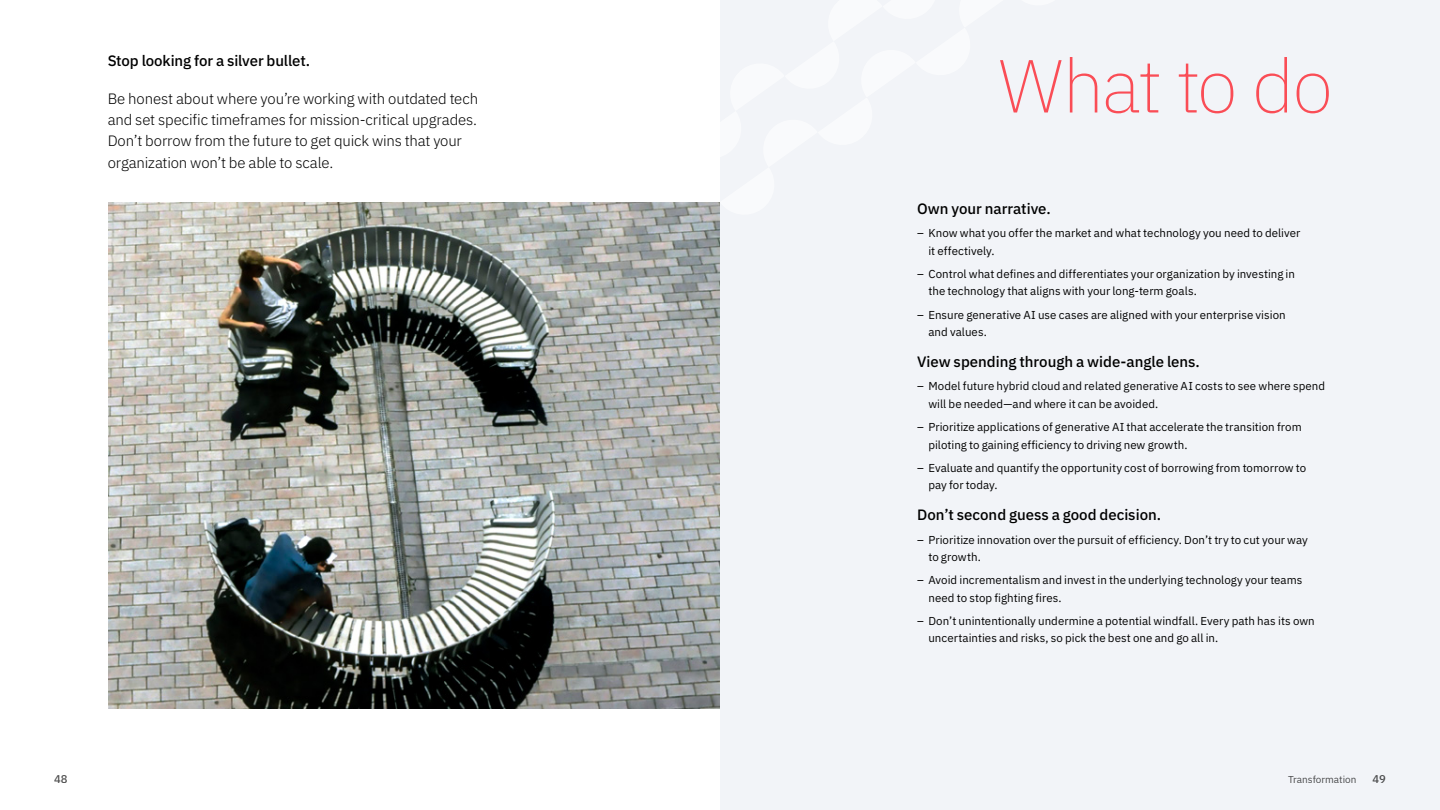
<style>
.page{position:relative;width:1440px;height:810px;background:#fff}
.page>*{position:absolute;margin:0;border:0;box-sizing:border-box;transform-origin:0 0}
.t1{font:200 75px "IBM Plex Sans";letter-spacing:-.035em;color:#fa4d56}
.t2{font:300 15px/21.2px "IBM Plex Sans";letter-spacing:-.01em;color:#000}
.t3{font:500 15px "IBM Plex Sans";color:#000}
.t4{font:11.5px/17.5px "IBM Plex Sans";letter-spacing:.005em;color:#000}
.t5{font:500 11.25px "IBM Plex Sans";color:#000}
.t6{font:10px "IBM Plex Sans";color:#000}
</style>
<div class="page">
<div style="left:720px;top:0;width:720px;height:810px;background:#f2f4f8"></div>
<img style="left:108px;top:202px;width:612px;height:507px">
<h2 class="t3" style="left:108px;top:49px;width:204px">Stop looking for a silver bullet.</h2>
<h2 class="t2" style="left:108px;top:87px;width:372px">Be honest about where you’re working with outdated tech and set specific timeframes for mission-critical upgrades.<br>Don’t borrow from the future to get quick wins that your organization won’t be able to scale.</h2>
<h1 class="t1" style="left:998px;top:30px;width:337px">What to do</h1>
<h2 class="t3" style="left:917px;top:197px;width:135px">Own your narrative.</h2>
<p class="t4" style="left:928px;top:224px;width:374px;text-indent:-11px">– Know what you offer the market and what technology you need to deliver it effectively.</p>
<p class="t4" style="left:928px;top:264px;width:368px;text-indent:-11px">– Control what defines and differentiates your organization by investing in the technology that aligns with your long-term goals.</p>
<p class="t4" style="left:928px;top:305px;width:359px;text-indent:-11px">– Ensure generative AI use cases are aligned with your enterprise vision and values.</p>
<h2 class="t3" style="left:917px;top:350px;width:284px">View spending through a wide-angle lens.</h2>
<p class="t4" style="left:928px;top:377px;width:398px;text-indent:-11px">– Model future hybrid cloud and related generative AI costs to see where spend will be needed—and where it can be avoided.</p>
<p class="t4" style="left:928px;top:417px;width:375px;text-indent:-11px">– Prioritize applications of generative AI that accelerate the transition from piloting to gaining efficiency to driving new growth.</p>
<p class="t4" style="left:928px;top:458px;width:379px;text-indent:-11px">– Evaluate and quantify the opportunity cost of borrowing from tomorrow to pay for today.</p>
<h2 class="t3" style="left:917px;top:503px;width:246px">Don’t second guess a good decision.</h2>
<p class="t4" style="left:928px;top:530px;width:381px;text-indent:-11px">– Prioritize innovation over the pursuit of efficiency. Don’t try to cut your way to growth.</p>
<p class="t4" style="left:928px;top:570px;width:376px;text-indent:-11px">– Avoid incrementalism and invest in the underlying technology your teams need to stop fighting fires.</p>
<p class="t4" style="left:928px;top:611px;width:388px;text-indent:-11px">– Don’t unintentionally undermine a potential windfall. Every path has its own uncertainties and risks, so pick the best one and go all in.</p>
<p class="t5" style="left:54px;top:770px;width:15px">48</p>
<p class="t6" style="left:1288px;top:772px;width:70px">Transformation</p>
<p class="t5" style="left:1373px;top:770px;width:15px">49</p>
</div>
